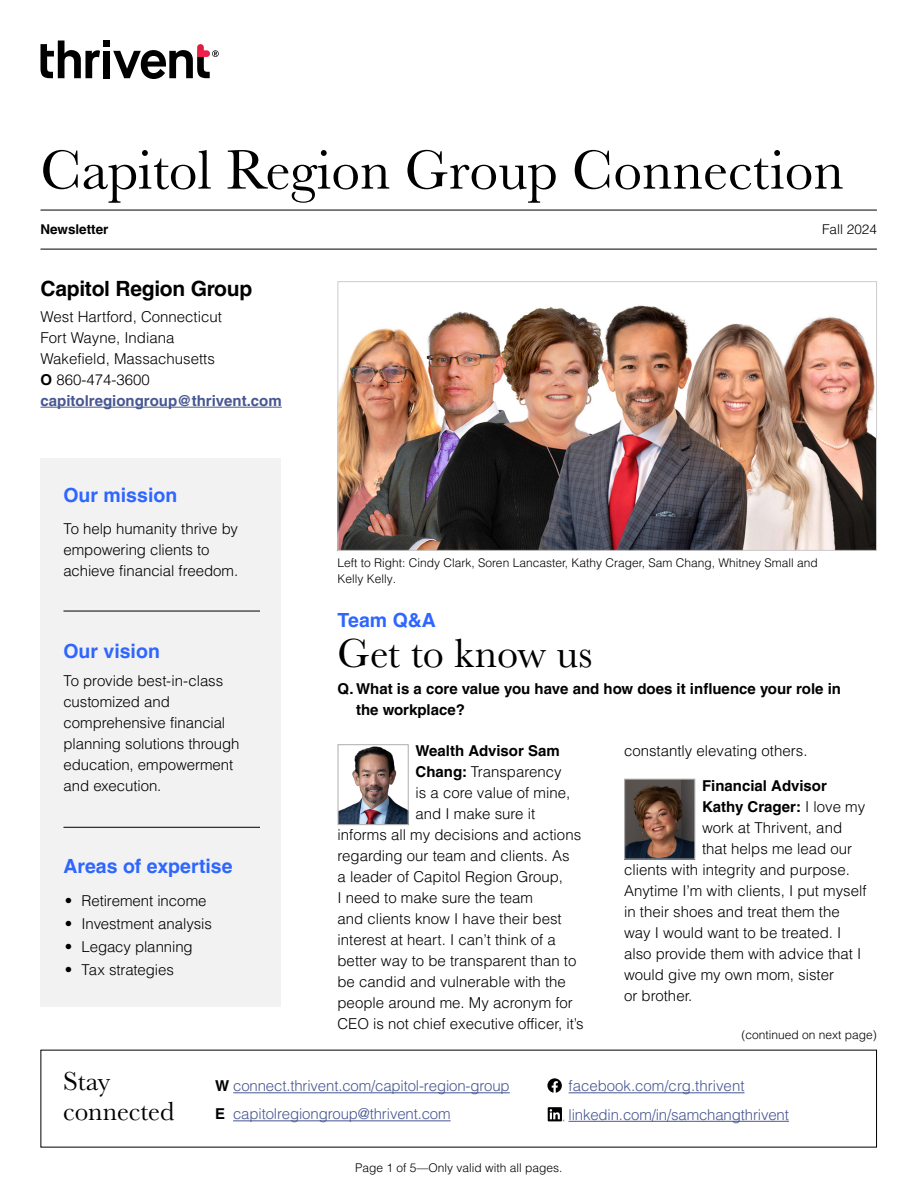
<style>
.page{position:relative;width:918px;height:1188px;background:#fff}
.page>*{position:absolute;margin:0;border:0;box-sizing:border-box;transform-origin:0 0}
.t1{font:57px "Baskerville URW";color:#000}
.t2{font:42px "Baskerville URW";color:#000}
.t3{font:27px/30px "Baskerville URW";color:#000}
.t4{font:700 21px "Helvetica LT Pro";letter-spacing:-.01em;color:#000}
.t5{font:700 19.5px "Helvetica LT Pro";color:#2e66ff}
.t6{font:300 15px/21px "Helvetica LT Pro";color:#000}
.t7{font:300 15px/28px "Helvetica LT Pro";letter-spacing:-.01em;color:#475792}
.t8{font:700 15px/21px "Helvetica LT Pro";color:#000}
.t9{font:700 13.5px "Helvetica LT Pro";color:#000}
.t10{font:300 13.5px "Helvetica LT Pro";color:#000}
.t11{font:300 12px/16.5px "Helvetica LT Pro";color:#000}
.s1{font-weight:700}
.s2{font-weight:700;color:#475792}
.s3{font-weight:300}
.s4{font-weight:700;color:#000}
</style>
<div class="page">
<img style="left:340px;top:305px;width:535px;height:244px">
<div style="left:338px;top:281px;width:539px;height:270px;border:1px solid #ccc"></div>
<hr style="left:40px;top:210px;width:837px;height:1px;background:#000">
<hr style="left:40px;top:249px;width:837px;height:1px;background:#000">
<svg style="left:41px;top:41px;width:59px;height:37px"></svg>
<div style="left:103px;top:51px;width:7px;height:27px;background:#000"></div>
<div style="left:103px;top:40px;width:7px;height:7px;background:#000"></div>
<svg style="left:113px;top:44px;width:106px;height:35px"></svg>
<hr style="left:233px;top:1092px;width:277px;height:1px;background:#475792">
<hr style="left:233px;top:1120px;width:218px;height:1px;background:#475792">
<hr style="left:569px;top:1092px;width:176px;height:1px;background:#475792">
<svg style="left:547px;top:1078px;width:15px;height:15px"></svg>
<hr style="left:40px;top:407px;width:242px;height:1px;background:#475792">
<div style="left:40px;top:458px;width:241px;height:549px;background:#f2f2f2"></div>
<hr style="left:63px;top:611px;width:197px;height:1px;background:#000">
<hr style="left:63px;top:827px;width:197px;height:1px;background:#000">
<hr style="left:569px;top:1121px;width:220px;height:1px;background:#475792">
<svg style="left:548px;top:1107px;width:17px;height:15px"></svg>
<img style="left:340px;top:746px;width:67px;height:77px">
<div style="left:338px;top:744px;width:71px;height:81px;border:1px solid #b3b3b3"></div>
<img style="left:626px;top:781px;width:67px;height:77px">
<div style="left:624px;top:779px;width:71px;height:81px;border:1px solid #b3b3b3"></div>
<h1 class="t1" style="left:40px;top:131px;width:805px">Capitol Region Group Connection</h1>
<p class="t9" style="left:40px;top:221px;width:70px">Newsletter</p>
<p class="t10" style="left:822px;top:221px;width:56px">Fall 2024</p>
<h3 class="t4" style="left:40px;top:276px;width:213px">Capitol Region Group</h3>
<p class="t6" style="left:40px;top:306px;width:243px">West Hartford, Connecticut<br>Fort Wayne, Indiana<br>Wakefield, Massachusetts<br><span class="s1">O</span> 860-474-3600 <span class="s2">capitolregiongroup@thrivent.com</span></p>
<h3 class="t5" style="left:63px;top:483px;width:115px">Our mission</h3>
<p class="t6" style="left:63px;top:518px;width:176px">To help humanity thrive by empowering clients to achieve financial freedom.</p>
<h3 class="t5" style="left:63px;top:639px;width:98px">Our vision</h3>
<p class="t6" style="left:63px;top:670px;width:178px">To provide best-in-class customized and comprehensive financial planning solutions through education, empowerment and execution.</p>
<h3 class="t5" style="left:63px;top:854px;width:171px">Areas of expertise</h3>
<p class="t6" style="left:65px;top:890px;width:143px">• Retirement income</p>
<p class="t6" style="left:65px;top:913px;width:148px">• Investment analysis</p>
<p class="t6" style="left:65px;top:936px;width:129px">• Legacy planning</p>
<p class="t6" style="left:65px;top:959px;width:110px">• Tax strategies</p>
<p class="t11" style="left:338px;top:554px;width:482px">Left to Right: Cindy Clark, Soren Lancaster, Kathy Crager, Sam Chang, Whitney Small and<br>Kelly Kelly.</p>
<h3 class="t5" style="left:338px;top:608px;width:100px">Team Q&amp;A</h3>
<h2 class="t2" style="left:338px;top:624px;width:257px">Get to know us</h2>
<p class="t8" style="left:356px;top:679px;width:487px;text-indent:-19px">Q. What is a core value you have and how does it influence your role in the workplace?</p>
<p class="t8" style="left:416px;top:741px;width:146px">Wealth Advisor Sam</p>
<p class="t6" style="left:416px;top:761px;width:148px"><span class="s1">Chang:</span> Transparency</p>
<p class="t6" style="left:416px;top:782px;width:156px">is a core value of mine,</p>
<p class="t6" style="left:416px;top:803px;width:121px">and I make sure it</p>
<p class="t6" style="left:337px;top:824px;width:245px">informs all my decisions and actions</p>
<p class="t6" style="left:337px;top:845px;width:234px">regarding our team and clients. As</p>
<p class="t6" style="left:337px;top:866px;width:227px">a leader of Capitol Region Group,</p>
<p class="t6" style="left:337px;top:887px;width:197px">I need to make sure the team</p>
<p class="t6" style="left:337px;top:908px;width:226px">and clients know I have their best</p>
<p class="t6" style="left:337px;top:929px;width:220px">interest at heart. I can’t think of a</p>
<p class="t6" style="left:337px;top:950px;width:241px">better way to be transparent than to</p>
<p class="t6" style="left:337px;top:971px;width:230px">be candid and vulnerable with the</p>
<p class="t6" style="left:337px;top:992px;width:237px">people around me. My acronym for</p>
<p class="t6" style="left:337px;top:1013px;width:248px">CEO is not chief executive officer, it’s</p>
<p class="t6" style="left:624px;top:740px;width:185px">constantly elevating others.</p>
<p class="t8" style="left:702px;top:775px;width:126px">Financial Advisor</p>
<p class="t8" style="left:702px;top:796px;width:165px">Kathy Crager: <span class="s3">I love my</span></p>
<p class="t6" style="left:702px;top:817px;width:142px">work at Thrivent, and</p>
<p class="t6" style="left:702px;top:838px;width:152px">that helps me lead our</p>
<p class="t6" style="left:624px;top:859px;width:227px">clients with integrity and purpose.</p>
<p class="t6" style="left:624px;top:880px;width:244px">Anytime I’m with clients, I put myself</p>
<p class="t6" style="left:624px;top:901px;width:217px">in their shoes and treat them the</p>
<p class="t6" style="left:624px;top:922px;width:219px">way I would want to be treated. I</p>
<p class="t6" style="left:624px;top:943px;width:239px">also provide them with advice that I</p>
<p class="t6" style="left:624px;top:964px;width:212px">would give my own mom, sister</p>
<p class="t6" style="left:624px;top:985px;width:70px">or brother.</p>
<p class="t11" style="left:742px;top:1026px;width:137px">(continued on next page)</p>
<h3 class="t3" style="left:63px;top:1065px;width:113px">Stay connected</h3>
<p class="t7" style="left:215px;top:1072px;width:296px"><span class="s4">W</span> connect.thrivent.com/capitol-region-group<br><span class="s4">E</span> capitolregiongroup@thrivent.com</p>
<p class="t7" style="left:569px;top:1072px;width:177px">facebook.com/crg.thrivent</p>
<p class="t7" style="left:569px;top:1100px;width:222px">linkedin.com/in/samchangthrivent</p>
<p class="t11" style="left:355px;top:1159px;width:209px">Page 1 of 5—Only valid with all pages.</p>
</div>
